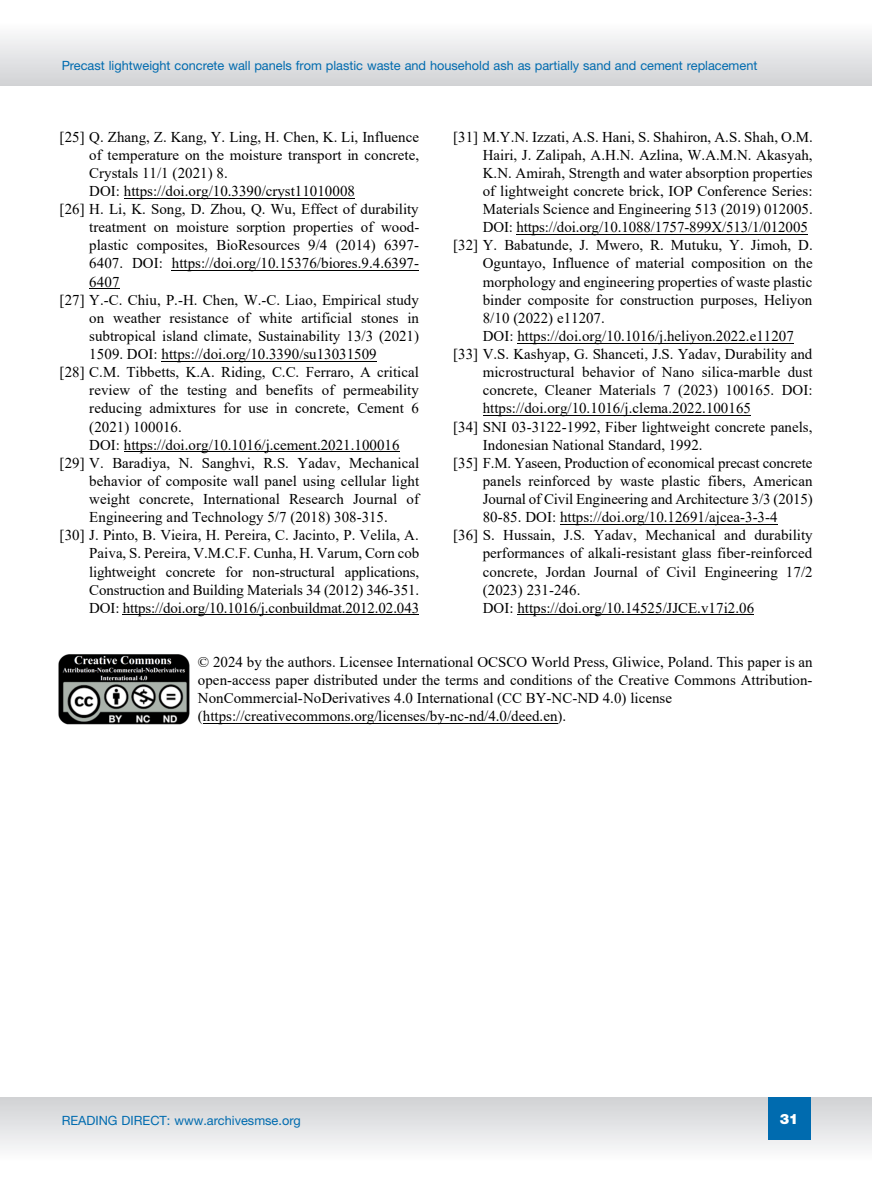
<style>
.page{position:relative;width:872px;height:1191px;background:#fff}
.page>*{position:absolute;margin:0;border:0;box-sizing:border-box;transform-origin:0 0}
.t1{font:15px/18px "Times New Roman";letter-spacing:.005em;color:#000}
.t2{font:900 14.25px "Helvetica Neue LT Pro";color:#fff}
.t3{font:12.75px "Helvetica Neue LT Pro";color:#006baf}
</style>
<div class="page">
<svg style="left:0;top:35px;width:872px;height:50px"></svg>
<svg style="left:0;top:1097px;width:872px;height:52px"></svg>
<div style="left:767px;top:1097px;width:43px;height:43px;background:#006baf"></div>
<hr style="left:124px;top:198px;width:231px;height:1px;background:#000">
<hr style="left:172px;top:270px;width:247px;height:1px;background:#000">
<hr style="left:89px;top:288px;width:30px;height:1px;background:#000">
<hr style="left:161px;top:361px;width:215px;height:1px;background:#000">
<hr style="left:124px;top:451px;width:275px;height:1px;background:#000">
<hr style="left:123px;top:614px;width:296px;height:1px;background:#000">
<hr style="left:516px;top:234px;width:291px;height:1px;background:#000">
<hr style="left:517px;top:343px;width:276px;height:1px;background:#000">
<hr style="left:483px;top:415px;width:267px;height:1px;background:#000">
<hr style="left:560px;top:524px;width:217px;height:1px;background:#000">
<hr style="left:517px;top:614px;width:237px;height:1px;background:#000">
<hr style="left:203px;top:723px;width:354px;height:1px;background:#000">
<img style="left:59px;top:654px;width:130px;height:70px">
<p class="t3" style="left:62px;top:57px;width:697px">Precast lightweight concrete wall panels from plastic waste and household ash as partially sand and cement replacement</p>
<p class="t1" style="left:60px;top:127px;width:361px">[25] Q. Zhang, Z. Kang, Y. Ling, H. Chen, K. Li, Influence</p>
<p class="t1" style="left:89px;top:145px;width:331px">of temperature on the moisture transport in concrete,</p>
<p class="t1" style="left:89px;top:163px;width:140px">Crystals 11/1 (2021) 8.</p>
<p class="t1" style="left:89px;top:182px;width:267px">DOI: https://doi.org/10.3390/cryst11010008</p>
<p class="t1" style="left:60px;top:200px;width:361px">[26] H. Li, K. Song, D. Zhou, Q. Wu, Effect of durability</p>
<p class="t1" style="left:89px;top:218px;width:331px">treatment on moisture sorption properties of wood-</p>
<p class="t1" style="left:89px;top:236px;width:331px">plastic composites, BioResources 9/4 (2014) 6397-</p>
<p class="t1" style="left:89px;top:254px;width:331px">6407. DOI: https://doi.org/10.15376/biores.9.4.6397-</p>
<p class="t1" style="left:89px;top:272px;width:32px">6407</p>
<p class="t1" style="left:60px;top:290px;width:361px">[27] Y.-C. Chiu, P.-H. Chen, W.-C. Liao, Empirical study</p>
<p class="t1" style="left:89px;top:308px;width:331px">on weather resistance of white artificial stones in</p>
<p class="t1" style="left:89px;top:326px;width:331px">subtropical island climate, Sustainability 13/3 (2021)</p>
<p class="t1" style="left:89px;top:344px;width:289px">1509. DOI: https://doi.org/10.3390/su13031509</p>
<p class="t1" style="left:60px;top:363px;width:361px">[28] C.M. Tibbetts, K.A. Riding, C.C. Ferraro, A critical</p>
<p class="t1" style="left:89px;top:381px;width:331px">review of the testing and benefits of permeability</p>
<p class="t1" style="left:89px;top:399px;width:331px">reducing admixtures for use in concrete, Cement 6</p>
<p class="t1" style="left:89px;top:417px;width:94px">(2021) 100016.</p>
<p class="t1" style="left:89px;top:435px;width:312px">DOI: https://doi.org/10.1016/j.cement.2021.100016</p>
<p class="t1" style="left:60px;top:453px;width:361px">[29] V. Baradiya, N. Sanghvi, R.S. Yadav, Mechanical</p>
<p class="t1" style="left:89px;top:471px;width:331px">behavior of composite wall panel using cellular light</p>
<p class="t1" style="left:89px;top:489px;width:331px">weight concrete, International Research Journal of</p>
<p class="t1" style="left:89px;top:508px;width:300px">Engineering and Technology 5/7 (2018) 308-315.</p>
<p class="t1" style="left:60px;top:526px;width:361px">[30] J. Pinto, B. Vieira, H. Pereira, C. Jacinto, P. Velila, A.</p>
<p class="t1" style="left:89px;top:544px;width:331px">Paiva, S. Pereira, V.M.C.F. Cunha, H. Varum, Corn cob</p>
<p class="t1" style="left:89px;top:562px;width:331px">lightweight concrete for non-structural applications,</p>
<p class="t1" style="left:89px;top:580px;width:331px">Construction and Building Materials 34 (2012) 346-351.</p>
<p class="t1" style="left:89px;top:598px;width:331px">DOI: https://doi.org/10.1016/j.conbuildmat.2012.02.043</p>
<p class="t1" style="left:453px;top:127px;width:361px">[31] M.Y.N. Izzati, A.S. Hani, S. Shahiron, A.S. Shah, O.M.</p>
<p class="t1" style="left:483px;top:145px;width:331px">Hairi, J. Zalipah, A.H.N. Azlina, W.A.M.N. Akasyah,</p>
<p class="t1" style="left:483px;top:163px;width:331px">K.N. Amirah, Strength and water absorption properties</p>
<p class="t1" style="left:483px;top:182px;width:331px">of lightweight concrete brick, IOP Conference Series:</p>
<p class="t1" style="left:483px;top:200px;width:331px">Materials Science and Engineering 513 (2019) 012005.</p>
<p class="t1" style="left:483px;top:218px;width:327px">DOI: https://doi.org/10.1088/1757-899X/513/1/012005</p>
<p class="t1" style="left:453px;top:236px;width:361px">[32] Y. Babatunde, J. Mwero, R. Mutuku, Y. Jimoh, D.</p>
<p class="t1" style="left:483px;top:254px;width:331px">Oguntayo, Influence of material composition on the</p>
<p class="t1" style="left:483px;top:272px;width:331px">morphology and engineering properties of waste plastic</p>
<p class="t1" style="left:483px;top:290px;width:331px">binder composite for construction purposes, Heliyon</p>
<p class="t1" style="left:483px;top:308px;width:124px">8/10 (2022) e11207.</p>
<p class="t1" style="left:483px;top:326px;width:313px">DOI: https://doi.org/10.1016/j.heliyon.2022.e11207</p>
<p class="t1" style="left:453px;top:344px;width:361px">[33] V.S. Kashyap, G. Shanceti, J.S. Yadav, Durability and</p>
<p class="t1" style="left:483px;top:363px;width:331px">microstructural behavior of Nano silica-marble dust</p>
<p class="t1" style="left:483px;top:381px;width:331px">concrete, Cleaner Materials 7 (2023) 100165. DOI:</p>
<p class="t1" style="left:483px;top:399px;width:270px">https://doi.org/10.1016/j.clema.2022.100165</p>
<p class="t1" style="left:453px;top:417px;width:361px">[34] SNI 03-3122-1992, Fiber lightweight concrete panels,</p>
<p class="t1" style="left:483px;top:435px;width:221px">Indonesian National Standard, 1992.</p>
<p class="t1" style="left:453px;top:453px;width:361px">[35] F.M. Yaseen, Production of economical precast concrete</p>
<p class="t1" style="left:483px;top:471px;width:331px">panels reinforced by waste plastic fibers, American</p>
<p class="t1" style="left:483px;top:489px;width:331px">Journal of Civil Engineering and Architecture 3/3 (2015)</p>
<p class="t1" style="left:483px;top:508px;width:296px">80-85. DOI: https://doi.org/10.12691/ajcea-3-3-4</p>
<p class="t1" style="left:453px;top:526px;width:361px">[36] S. Hussain, J.S. Yadav, Mechanical and durability</p>
<p class="t1" style="left:483px;top:544px;width:331px">performances of alkali-resistant glass fiber-reinforced</p>
<p class="t1" style="left:483px;top:562px;width:331px">concrete, Jordan Journal of Civil Engineering 17/2</p>
<p class="t1" style="left:483px;top:580px;width:99px">(2023) 231-246.</p>
<p class="t1" style="left:483px;top:598px;width:273px">DOI: https://doi.org/10.14525/JJCE.v17i2.06</p>
<p class="t1" style="left:198px;top:652px;width:616px">© 2024 by the authors. Licensee International OCSCO World Press, Gliwice, Poland. This paper is an open-access paper distributed under the terms and conditions of the Creative Commons Attribution-NonCommercial-NoDerivatives 4.0 International (CC BY-NC-ND 4.0) license (https://creativecommons.org/licenses/by-nc-nd/4.0/deed.en).</p>
<p class="t3" style="left:62px;top:1112px;width:241px">READING DIRECT: www.archivesmse.org</p>
<p class="t2" style="left:779px;top:1110px;width:20px">31</p>
</div>
